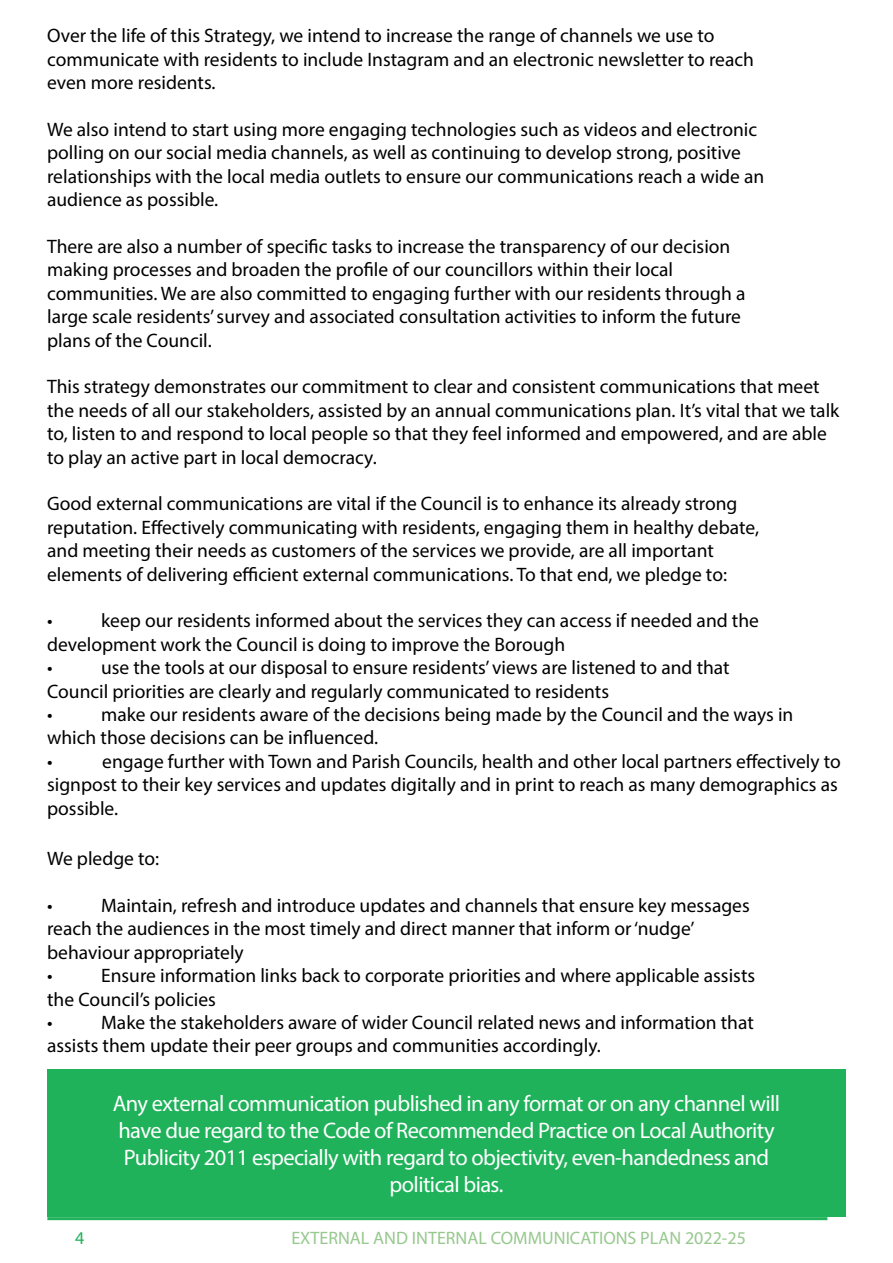
<style>
.page{position:relative;width:893px;height:1263px;background:#fff}
.page>*{position:absolute;margin:0;border:0;box-sizing:border-box;transform-origin:0 0}
.t1{font:22.5px/27px "Myriad Pro";letter-spacing:-.025em;color:#fff;text-align:center}
.t2{font:19.5px/23.4px "Myriad Pro";color:#000}
.t3{font:18px "Myriad Pro";color:#97c88e}
.t4{font:18px "Myriad Pro";color:#1fb25a}
</style>
<div class="page">
<hr style="left:47px;top:1217px;width:780px;height:3px;background:#1fb25a">
<div style="left:47px;top:1069px;width:799px;height:148px;background:#1fb25a"></div>
<p class="t2" style="left:47px;top:24px;width:708px">Over the life of this Strategy, we intend to increase the range of channels we use to communicate with residents to include Instagram and an electronic newsletter to reach even more residents.</p>
<p class="t2" style="left:47px;top:117px;width:719px">We also intend to start using more engaging technologies such as videos and electronic polling on our social media channels, as well as continuing to develop strong, positive relationships with the local media outlets to ensure our communications reach a wide an audience as possible.</p>
<p class="t2" style="left:47px;top:234px;width:700px">There are also a number of specific tasks to increase the transparency of our decision making processes and broaden the profile of our councillors within their local communities. We are also committed to engaging further with our residents through a large scale residents’ survey and associated consultation activities to inform the future plans of the Council.</p>
<p class="t2" style="left:47px;top:375px;width:794px">This strategy demonstrates our commitment to clear and consistent communications that meet the needs of all our stakeholders, assisted by an annual communications plan. It’s vital that we talk to, listen to and respond to local people so that they feel informed and empowered, and are able to play an active part in local democracy.</p>
<p class="t2" style="left:47px;top:492px;width:713px">Good external communications are vital if the Council is to enhance its already strong reputation. Effectively communicating with residents, engaging them in healthy debate, and meeting their needs as customers of the services we provide, are all important elements of delivering efficient external communications. To that end, we pledge to:</p>
<p class="t2" style="left:47px;top:609px;width:7px">•</p>
<p class="t2" style="left:47px;top:609px;width:713px;text-indent:54px">keep our residents informed about the services they can access if needed and the development work the Council is doing to improve the Borough<br>•</p>
<p class="t2" style="left:47px;top:656px;width:684px;text-indent:54px">use the tools at our disposal to ensure residents’ views are listened to and that<br>Council priorities are clearly and regularly communicated to residents<br>•</p>
<p class="t2" style="left:47px;top:702px;width:748px;text-indent:54px">make our residents aware of the decisions being made by the Council and the ways in which those decisions can be influenced.<br>•</p>
<p class="t2" style="left:47px;top:749px;width:795px;text-indent:55px">engage further with Town and Parish Councils, health and other local partners effectively to signpost to their key services and updates digitally and in print to reach as many demographics as possible.</p>
<p class="t2" style="left:47px;top:847px;width:114px">We pledge to:</p>
<p class="t2" style="left:47px;top:893px;width:7px">•</p>
<p class="t2" style="left:47px;top:893px;width:704px;text-indent:54px">Maintain, refresh and introduce updates and channels that ensure key messages reach the audiences in the most timely and direct manner that inform or ‘nudge’ behaviour appropriately<br>•</p>
<p class="t2" style="left:47px;top:964px;width:709px;text-indent:54px">Ensure information links back to corporate priorities and where applicable assists the Council’s policies<br>•</p>
<p class="t2" style="left:47px;top:1010px;width:708px;text-indent:54px">Make the stakeholders aware of wider Council related news and information that assists them update their peer groups and communities accordingly.</p>
<p class="t1" style="left:113px;top:1090px;width:669px">Any external communication published in any format or on any channel will have due regard to the Code of Recommended Practice on Local Authority Publicity 2011 especially with regard to objectivity, even-handedness and political bias.</p>
<p class="t4" style="left:75px;top:1226px;width:11px">4</p>
<p class="t3" style="left:291px;top:1226px;width:456px">EXTERNAL AND INTERNAL COMMUNICATIONS PLAN 2022-25</p>
</div>
